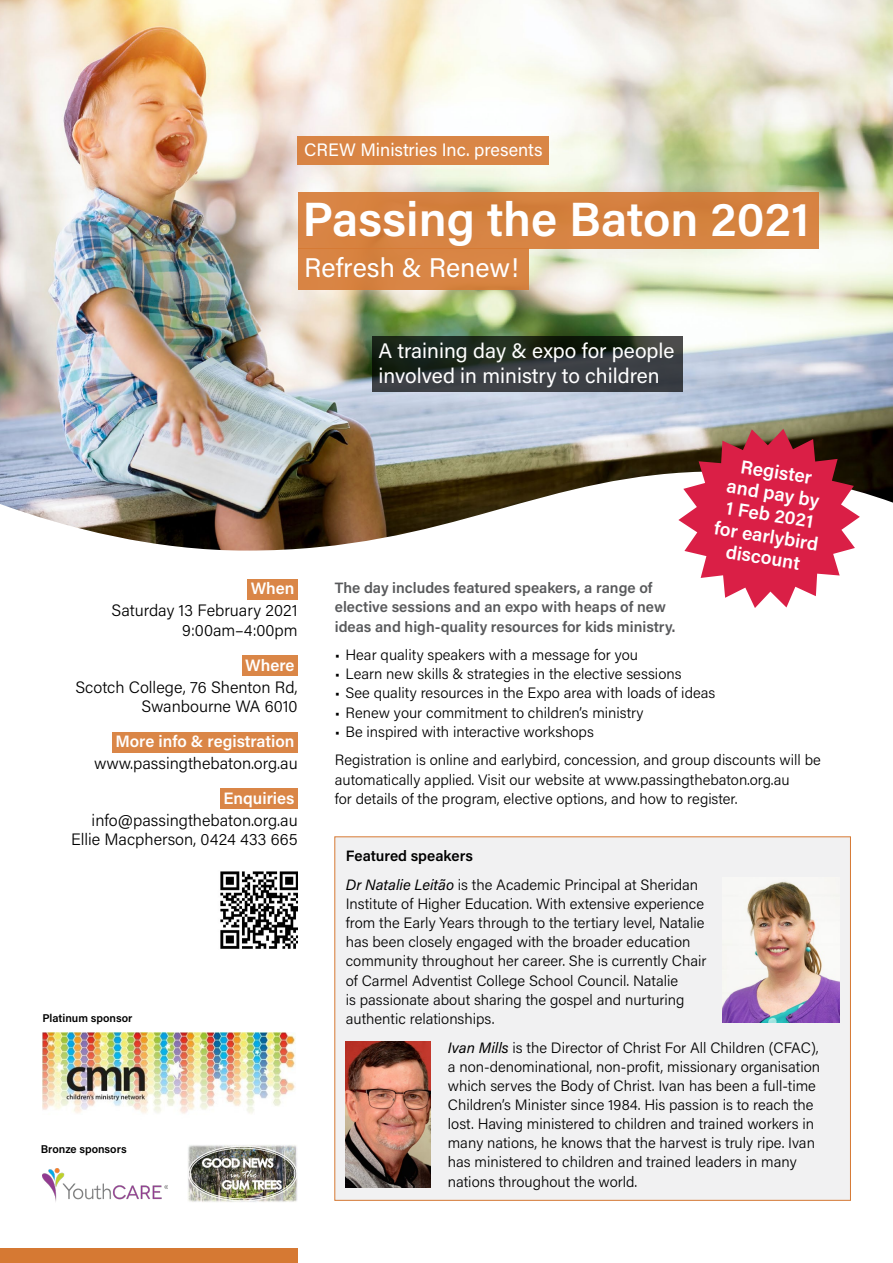
<style>
.page{position:relative;width:893px;height:1263px;background:#fff}
.page>*{position:absolute;margin:0;border:0;box-sizing:border-box;transform-origin:0 0}
.t1{font:600 48px "Acumin Pro";color:#fff}
.t2{font:27px "Acumin Pro";color:#fff}
.t3{font:21px/25.2px "Acumin Pro";color:#fff}
.t4{font:600 18.9px/21.6px "Acumin Pro";color:#fff;text-align:center}
.t5{font:18px "Acumin Pro";color:#fff}
.t6{font:300 16.5px/19.8px "Acumin Pro";color:#000;text-align:right}
.t7{font:600 16.5px "Acumin Pro";color:#fff}
.t8{font:300 15px/19.2px "Acumin Pro";color:#000}
.t9{font:600 15px/19.2px "Acumin Pro";color:#58595b}
.t10{font:600 11.25px "Acumin Pro";color:#000}
.s1{font-weight:600}
.s2{font-weight:400;font-style:italic}
</style>
<div class="page">
<img style="left:0;top:0;width:893px;height:551px">
<div style="left:298px;top:137px;width:251px;height:28px;background:#d98646"></div>
<div style="left:298px;top:192px;width:521px;height:56px;background:#d68341"></div>
<div style="left:298px;top:248px;width:231px;height:41px;background:#d88444"></div>
<svg style="left:372px;top:336px;width:311px;height:56px;background:#2c3331"></svg>
<svg style="left:678px;top:429px;width:182px;height:179px"></svg>
<div style="left:248px;top:579px;width:50px;height:21px;background:#da8647"></div>
<div style="left:242px;top:655px;width:56px;height:21px;background:#da8647"></div>
<div style="left:112px;top:732px;width:186px;height:20px;background:#da8647"></div>
<div style="left:220px;top:788px;width:78px;height:21px;background:#da8647"></div>
<img style="left:220px;top:871px;width:78px;height:78px">
<img style="left:43px;top:1032px;width:253px;height:82px">
<div style="left:335px;top:837px;width:515px;height:363px;background:#f1f1f2"></div>
<img style="left:722px;top:881px;width:117px;height:141px">
<img style="left:346px;top:1041px;width:85px;height:146px">
<div style="left:0;top:1248px;width:298px;height:15px;background:#d67933"></div>
<img style="left:42px;top:1169px;width:126px;height:33px">
<img style="left:188px;top:1145px;width:109px;height:57px">
<p class="t5" style="left:304px;top:137px;width:240px">CREW Ministries Inc. presents</p>
<h1 class="t1" style="left:303px;top:185px;width:508px">Passing the Baton 2021</h1>
<h2 class="t2" style="left:304px;top:249px;width:216px">Refresh &amp; Renew!</h2>
<h3 class="t3" style="left:378px;top:337px;width:298px">A training day &amp; expo for people involved in ministry to children</h3>
<p class="t7" style="left:251px;top:577px;width:45px">When</p>
<p class="t6" style="left:112px;top:600px;width:187px">Saturday 13 February 2021<br>9:00am–4:00pm</p>
<p class="t7" style="left:245px;top:653px;width:51px">Where</p>
<p class="t6" style="left:75px;top:676px;width:224px">Scotch College, 76 Shenton Rd,<br>Swanbourne WA 6010</p>
<p class="t7" style="left:116px;top:730px;width:180px">More info &amp; registration</p>
<p class="t6" style="left:94px;top:753px;width:205px">www.passingthebaton.org.au</p>
<p class="t7" style="left:224px;top:786px;width:72px">Enquiries</p>
<p class="t6" style="left:71px;top:809px;width:228px">info@passingthebaton.org.au<br>Ellie Macpherson, 0424 433 665</p>
<p class="t10" style="left:43px;top:1011px;width:91px">Platinum sponsor</p>
<p class="t10" style="left:41px;top:1141px;width:87px">Bronze sponsors</p>
<p class="t4" style="left:726px;top:452px;width:107px;rotate:9deg">Register and pay by<br>1 Feb 2021 for earlybird discount</p>
<p class="t9" style="left:335px;top:578px;width:342px">The day includes featured speakers, a range of elective sessions and an expo with heaps of new ideas and high-quality resources for kids ministry.</p>
<p class="t8" style="left:335px;top:645px;width:305px">• Hear quality speakers with a message for you</p>
<p class="t8" style="left:335px;top:664px;width:348px">• Learn new skills &amp; strategies in the elective sessions</p>
<p class="t8" style="left:335px;top:683px;width:382px">• See quality resources in the Expo area with loads of ideas</p>
<p class="t8" style="left:335px;top:702px;width:310px">• Renew your commitment to children’s ministry</p>
<p class="t8" style="left:335px;top:717px;width:488px;line-height:28.7px">• Be inspired with interactive workshops<br>Registration is online and earlybird, concession, and group discounts will be</p>
<p class="t8" style="left:335px;top:769px;width:456px">automatically applied. Visit our website at www.passingthebaton.org.au for details of the program, elective options, and how to register.</p>
<p class="t8" style="left:346px;top:841px;width:354px;line-height:28.7px"><span class="s1">Featured speakers<br></span><span class="s2">Dr Natalie Leitão</span> is the Academic Principal at Sheridan</p>
<p class="t8" style="left:346px;top:893px;width:362px">Institute of Higher Education. With extensive experience from the Early Years through to the tertiary level, Natalie has been closely engaged with the broader education community throughout her career. She is currently Chair of Carmel Adventist College School Council. Natalie<br>is passionate about sharing the gospel and nurturing authentic relationships.</p>
<p class="t8" style="left:448px;top:1037px;width:374px"><span class="s2">Ivan Mills</span> is the Director of Christ For All Children (CFAC), a non-denominational, non-profit, missionary organisation which serves the Body of Christ. Ivan has been a full-time Children’s Minister since 1984. His passion is to reach the lost. Having ministered to children and trained workers in many nations, he knows that the harvest is truly ripe. Ivan has ministered to children and trained leaders in many nations throughout the world.</p>
</div>
